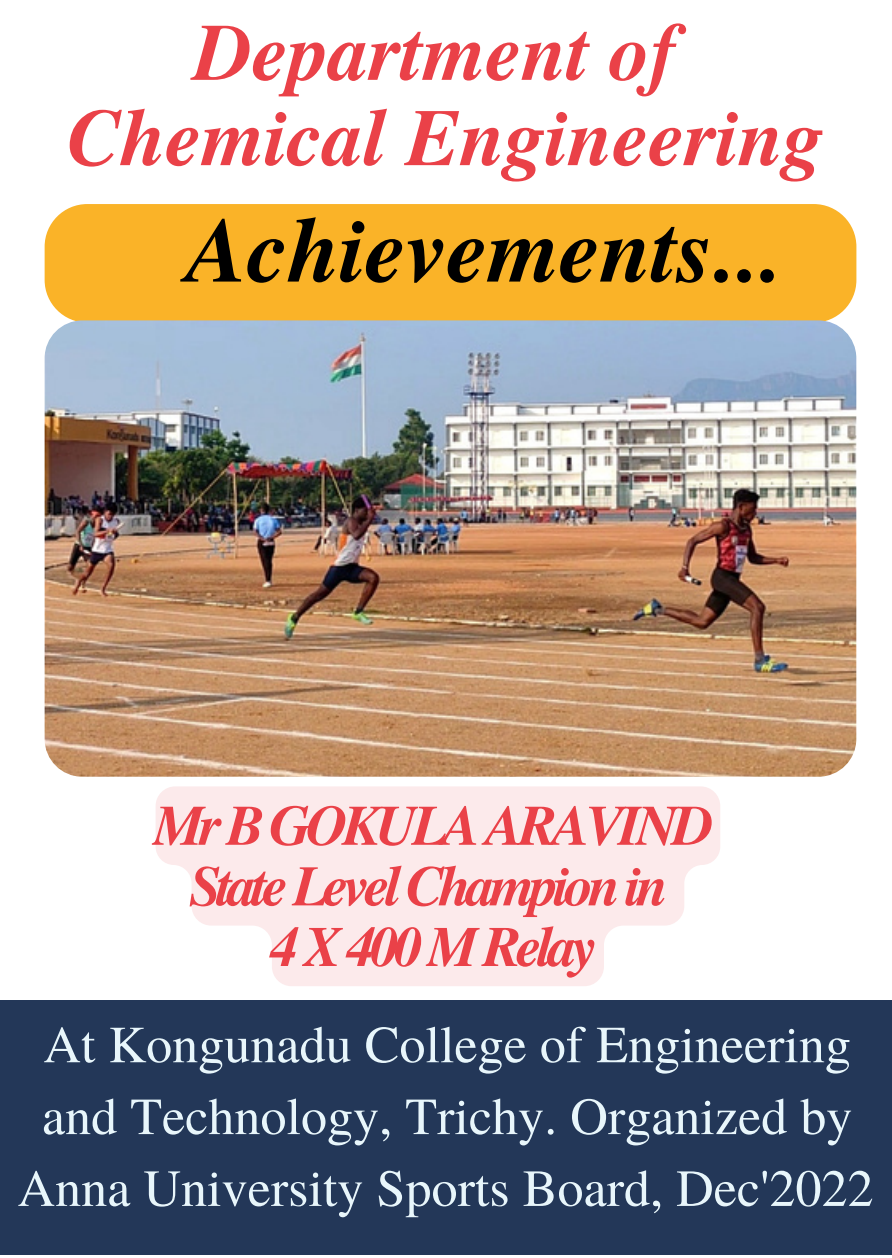
<style>
.page{position:relative;width:892px;height:1258px;background:#fff}
.page>*{position:absolute;margin:0;border:0;box-sizing:border-box;transform-origin:0 0}
.t1{font:italic 700 92.1px "Te X Gyre Termes";color:#000}
.t2{font:italic 700 80.7px/85.2px "Te X Gyre Termes";color:#ea4148;text-align:center}
.t3{font:italic 700 56.7px/60.6px "Te X Gyre Termes";letter-spacing:-.08em;color:#ea4148;text-align:center}
.t4{font:52.2px/71.7px "Te X Gyre Termes";color:#e8f6fb;text-align:center}
</style>
<div class="page">
<div style="left:0;top:1000px;width:891px;height:255px;background:#233758"></div>
<div style="left:45px;top:204px;width:811px;height:119px;background:#fab328;border-radius:43px"></div>
<img style="left:45px;top:320px;width:811px;height:457px;border-radius:38px">
<svg style="left:156px;top:786px;width:564px;height:200px;fill:#fceaeb"></svg>
<h2 class="t2" style="left:67px;top:7px;width:758px">Department of<br>Chemical Engineering</h2>
<h1 class="t1" style="left:186px;top:182px;width:597px">Achievements...</h1>
<p class="t3" style="left:153px;top:793px;width:561px">Mr B GOKULA ARAVIND<br>State Level Champion in<br>4 X 400 M Relay</p>
<p class="t4" style="left:18px;top:1006px;width:857px">At Kongunadu College of Engineering and Technology, Trichy. Organized by<br>Anna University Sports Board, Dec'2022</p>
</div>
